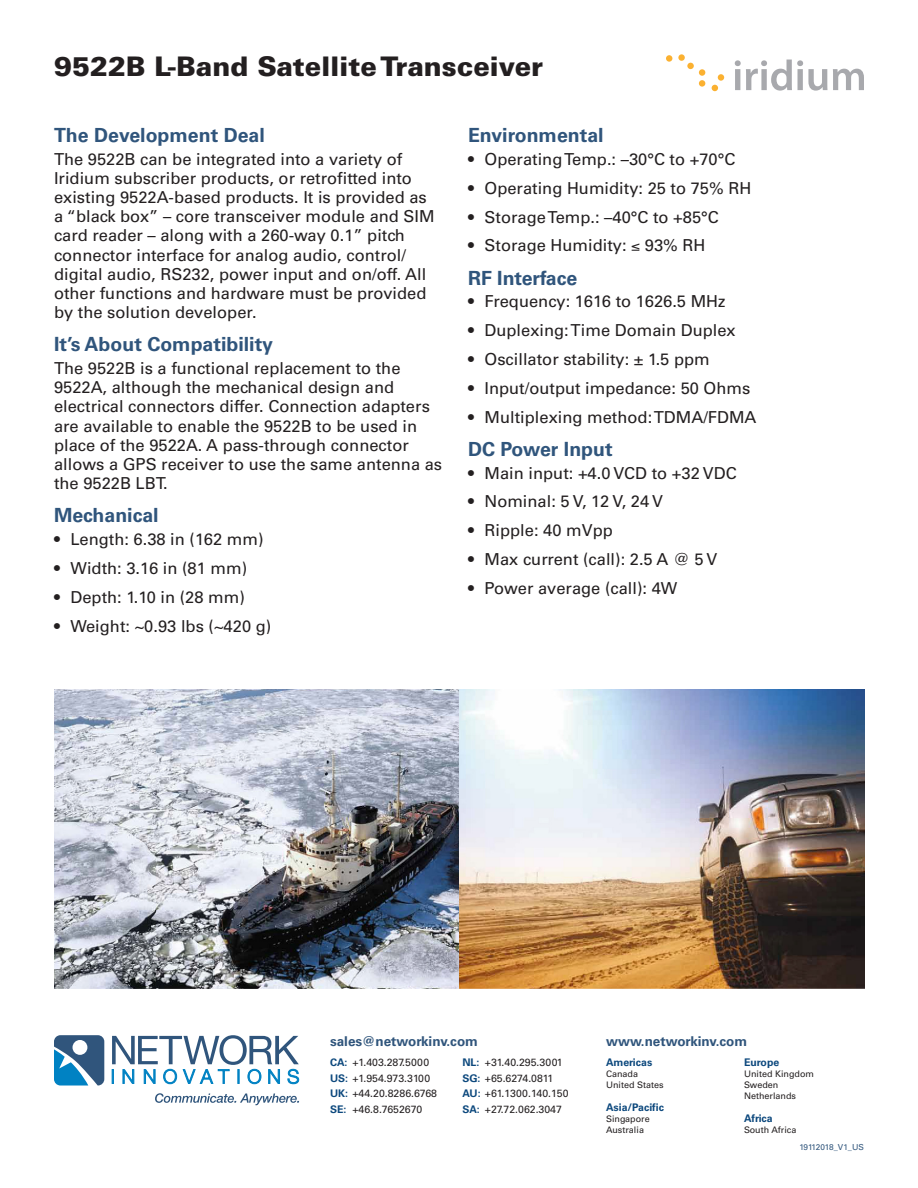
<style>
.page{position:relative;width:918px;height:1188px;background:#fff}
.page>*{position:absolute;margin:0;border:0;box-sizing:border-box;transform-origin:0 0}
.t1{font:900 27px "Univers";color:#231f20}
._0_0315_after{font:700 19.5px "Univers";color:#30557c}
._0_9_after{font:16.5px/19.2px "Univers";color:#231f20}
.t2{font:700 13.5px "Univers";color:#30557c}
.t3{font:10.5px/15.6px "Univers";color:#231f20}
.t4{font:700 10.5px "Univers";color:#0c487d}
.t5{font:9px/10.8px "Univers";color:#231f20}
.t6{font:8.25px "Univers";letter-spacing:-.015em;color:#30557c}
.s1{font-weight:700;color:#0c487d}
</style>
<div class="page">
<svg style="left:112px;top:1035px;width:187px;height:50px"></svg>
<svg style="left:54px;top:1035px;width:50px;height:51px"></svg>
<svg style="left:155px;top:1093px;width:144px;height:12px"></svg>
<img style="left:54px;top:690px;width:405px;height:298px">
<div style="left:718px;top:74px;width:6px;height:7px;background:#fbb131;border-radius:50%"></div>
<svg style="left:712px;top:85px;width:6px;height:6px"></svg>
<div style="left:699px;top:80px;width:6px;height:7px;background:#fbb131;border-radius:50%"></div>
<div style="left:699px;top:69px;width:6px;height:7px;background:#fbb131;border-radius:50%"></div>
<div style="left:687px;top:63px;width:7px;height:6px;background:#fbb131;border-radius:50%"></div>
<div style="left:678px;top:54px;width:7px;height:7px;background:#fbb131;border-radius:50%"></div>
<div style="left:666px;top:55px;width:6px;height:7px;background:#fbb131;border-radius:50%"></div>
<svg style="left:735px;top:60px;width:92px;height:31px"></svg>
<svg style="left:833px;top:69px;width:31px;height:21px"></svg>
<img style="left:459px;top:690px;width:406px;height:298px">
<p class="t1" style="left:54px;top:49px;width:491px">9522B L-Band Satellite Transceiver</p>
<p class="_0_0315_after" style="left:54px;top:124px;width:212px">The Development Deal</p>
<p class="_0_9_after" style="left:54px;top:149px;width:382px">The 9522B can be integrated into a variety of Iridium subscriber products, or retrofitted into existing 9522A-based products. It is provided as a “black box” – core transceiver module and SIM card reader – along with a 260-way 0.1” pitch connector interface for analog audio, control/ digital audio, RS232, power input and on/off. All other functions and hardware must be provided by the solution developer.</p>
<p class="_0_0315_after" style="left:54px;top:333px;width:221px">It’s About Compatibility</p>
<p class="_0_9_after" style="left:54px;top:359px;width:390px">The 9522B is a functional replacement to the 9522A, although the mechanical design and electrical connectors differ. Connection adapters are available to enable the 9522B to be used in place of the 9522A. A pass-through connector allows a GPS receiver to use the same antenna as the 9522B LBT.</p>
<p class="_0_0315_after" style="left:54px;top:504px;width:106px">Mechanical</p>
<p class="_0_9_after" style="left:54px;top:530px;width:211px">• Length: 6.38 in (162 mm)</p>
<p class="_0_9_after" style="left:54px;top:558px;width:195px">• Width: 3.16 in (81 mm)</p>
<p class="_0_9_after" style="left:54px;top:587px;width:192px">• Depth: 1.10 in (28 mm)</p>
<p class="_0_9_after" style="left:54px;top:616px;width:219px">• Weight: ~0.93 lbs (~420 g)</p>
<p class="_0_0315_after" style="left:468px;top:124px;width:137px">Environmental</p>
<p class="_0_9_after" style="left:468px;top:149px;width:269px">• Operating Temp.: –30°C to +70°C</p>
<p class="_0_9_after" style="left:468px;top:178px;width:285px">• Operating Humidity: 25 to 75% RH</p>
<p class="_0_9_after" style="left:468px;top:207px;width:252px">• Storage Temp.: –40°C to +85°C</p>
<p class="_0_9_after" style="left:468px;top:236px;width:239px">• Storage Humidity: ≤ 93% RH</p>
<p class="_0_0315_after" style="left:468px;top:266px;width:111px">RF Interface</p>
<p class="_0_9_after" style="left:468px;top:292px;width:259px">• Frequency: 1616 to 1626.5 MHz</p>
<p class="_0_9_after" style="left:468px;top:321px;width:269px">• Duplexing: Time Domain Duplex</p>
<p class="_0_9_after" style="left:468px;top:350px;width:243px">• Oscillator stability: ± 1.5 ppm</p>
<p class="_0_9_after" style="left:468px;top:379px;width:284px">• Input/output impedance: 50 Ohms</p>
<p class="_0_9_after" style="left:468px;top:407px;width:290px">• Multiplexing method: TDMA/FDMA</p>
<p class="_0_0315_after" style="left:468px;top:438px;width:146px">DC Power Input</p>
<p class="_0_9_after" style="left:468px;top:463px;width:270px">• Main input: +4.0 VCD to +32 VDC</p>
<p class="_0_9_after" style="left:468px;top:492px;width:197px">• Nominal: 5 V, 12 V, 24 V</p>
<p class="_0_9_after" style="left:468px;top:521px;width:146px">• Ripple: 40 mVpp</p>
<p class="_0_9_after" style="left:468px;top:550px;width:251px">• Max current (call): 2.5 A @ 5 V</p>
<p class="_0_9_after" style="left:468px;top:579px;width:211px">• Power average (call): 4W</p>
<p class="t2" style="left:330px;top:1033px;width:150px">sales@networkinv.com</p>
<p class="t2" style="left:606px;top:1033px;width:143px">www.networkinv.com</p>
<p class="t4" style="left:606px;top:1056px;width:48px">Americas</p>
<p class="t5" style="left:606px;top:1069px;width:59px">Canada<br>United States</p>
<p class="t4" style="left:606px;top:1101px;width:59px">Asia/Pacific</p>
<p class="t5" style="left:606px;top:1114px;width:45px">Singapore<br>Australia</p>
<p class="t3" style="left:330px;top:1055px;width:109px"><span class="s1">CA:</span> +1.403.287.5000<br><span class="s1">US:</span> +1.954.973.3100<br><span class="s1">UK:</span> +44.20.8286.6768<br><span class="s1">SE:</span> +46.8.7652670</p>
<p class="t3" style="left:462px;top:1055px;width:108px"><span class="s1">NL:</span> +31.40.295.3001<br><span class="s1">SG:</span> +65.6274.0811<br><span class="s1">AU:</span> +61.1300.140.150<br><span class="s1">SA:</span> +27.72.062.3047</p>
<p class="t4" style="left:744px;top:1056px;width:37px">Europe</p>
<p class="t5" style="left:744px;top:1069px;width:72px">United Kingdom<br>Sweden<br>Netherlands</p>
<p class="t4" style="left:744px;top:1112px;width:30px">Africa</p>
<p class="t5" style="left:744px;top:1124px;width:54px">South Africa</p>
<p class="t6" style="left:799px;top:1142px;width:66px">19112018_V1_US</p>
</div>
